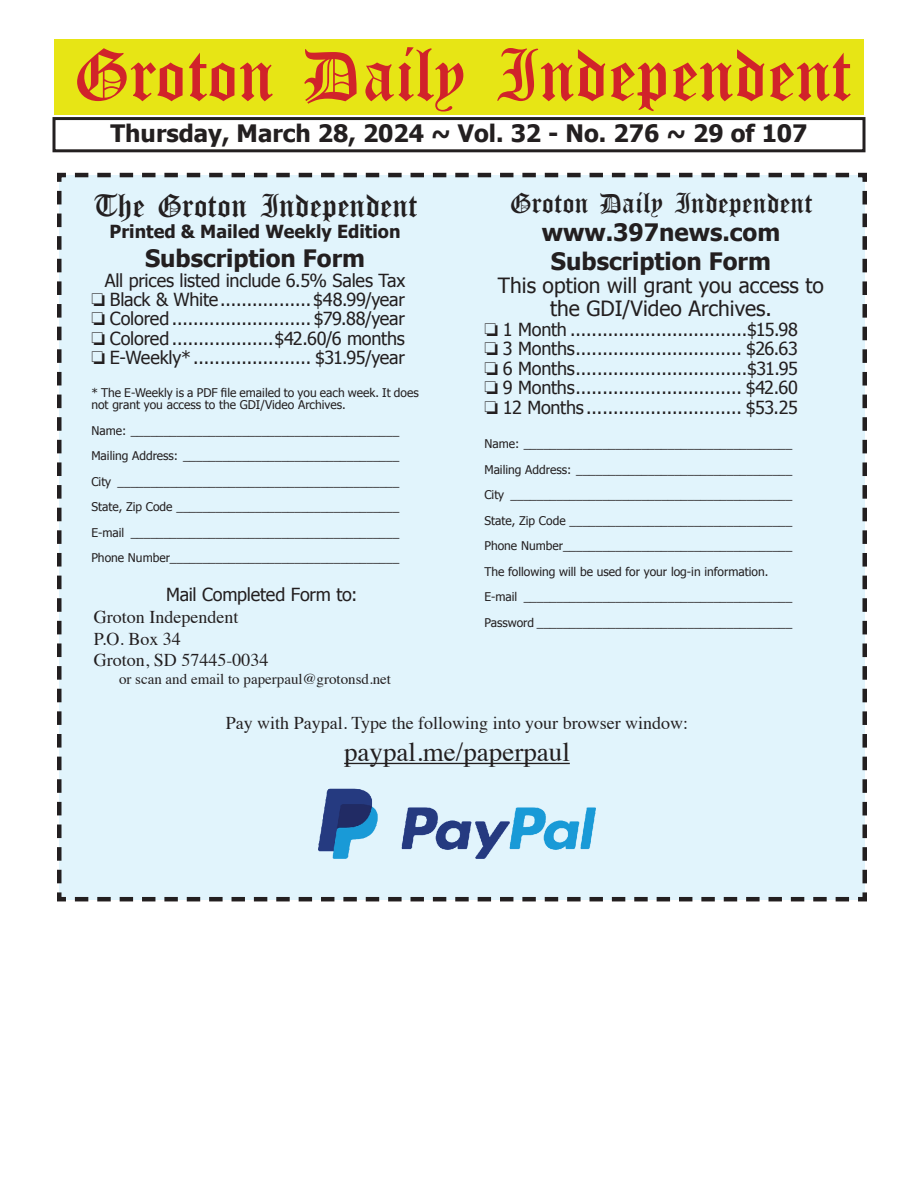
<style>
.page{position:relative;width:918px;height:1188px;background:#fff}
.page>*{position:absolute;margin:0;border:0;box-sizing:border-box;transform-origin:0 0}
.t1{font:54px "Old English Five";color:#d1232a}
.t2{font:27px "Times";color:#231f20}
.t3{font:700 24px/28.8px "Tahoma";color:#231f20;text-align:center}
.t4{font:24px "Old English Five";letter-spacing:-.005em;color:#231f20}
.t5{font:21px/23.1px "Tahoma";color:#231f20;text-align:center}
.t6{font:21px "Old English Five";color:#231f20}
.t7{font:18px/19.5px "Tahoma";letter-spacing:-.01em;color:#231f20;text-align:justify}
.t8{font:18px/21.6px "Times";color:#231f20}
.t9{font:700 18px "Tahoma";color:#231f20}
.t10{font:15px "Times";color:#231f20}
.t11{font:12px/25.5px "Tahoma";color:#231f20}
</style>
<div class="page">
<div style="left:52px;top:117px;width:814px;height:35px;border:3px solid #231f20"></div>
<div style="left:54px;top:40px;width:810px;height:75px;background:#e7e515"></div>
<div style="left:57px;top:172px;width:810px;height:730px;background:#e1f4fc"></div>
<div style="left:91px;top:184px;width:328px;height:404px;background:#e1f4fc"></div>
<img style="left:319px;top:781px;width:276px;height:87px">
<div style="left:94px;top:588px;width:322px;height:99px;background:#e1f4fc"></div>
<hr style="left:344px;top:763px;width:226px;height:1px;background:#231f20">
<h1 class="t1" style="left:73px;top:50px;width:779px">Groton Daily Independent</h1>
<h3 class="t3" style="left:111px;top:117px;width:698px">Thursday, March 28, 2024 ~ Vol. 32 - No. 276 ~ 29 of 107</h3>
<h3 class="t4" style="left:93px;top:194px;width:326px">The Groton Independent</h3>
<h3 class="t9" style="left:110px;top:219px;width:292px">Printed &amp; Mailed Weekly Edition</h3>
<h3 class="t3" style="left:145px;top:242px;width:221px">Subscription Form</h3>
<p class="t7" style="left:91px;top:269px;width:316px;text-indent:13px">All prices listed include 6.5% Sales Tax ❏ Black &amp; White.................$48.99/year ❏ Colored..........................$79.88/year ❏ Colored...................$42.60/6 months ❏ E-Weekly*...................... $31.95/year</p>
<p class="t11" style="left:91px;top:385px;width:329px;line-height:12.8px">* The E-Weekly is a PDF file emailed to you each week. It does not grant you access to the GDI/Video Archives.</p>
<p class="t11" style="left:91px;top:417px;width:309px;text-align:justify">Name: _________________________________________ Mailing Address: _________________________________ City ___________________________________________ State, Zip Code __________________________________ E-mail _________________________________________ Phone Number___________________________________</p>
<h3 class="t7" style="left:166px;top:584px;width:193px">Mail Completed Form to:</h3>
<h3 class="t8" style="left:94px;top:605px;width:176px">Groton Independent<br>P.O. Box 34<br>Groton, SD 57445-0034</h3>
<p class="t10" style="left:119px;top:665px;width:274px">or scan and email to paperpaul@grotonsd.net</p>
<h3 class="t6" style="left:510px;top:193px;width:304px">Groton Daily Independent</h3>
<h3 class="t3" style="left:542px;top:217px;width:240px">www.397news.com<br>Subscription Form</h3>
<h3 class="t5" style="left:498px;top:273px;width:328px">This option will grant you access to the GDI/Video Archives.</h3>
<p class="t7" style="left:484px;top:319px;width:315px">❏ 1 Month .................................$15.98 ❏ 3 Months............................... $26.63 ❏ 6 Months................................$31.95 ❏ 9 Months............................... $42.60 ❏ 12 Months ............................. $53.25</p>
<p class="t11" style="left:484px;top:431px;width:309px">Name: _________________________________________ Mailing Address: _________________________________ City ___________________________________________ State, Zip Code __________________________________ Phone Number___________________________________ The following will be used for your log-in information.<br>E-mail _________________________________________ Password _______________________________________</p>
<h3 class="t8" style="left:226px;top:711px;width:464px">Pay with Paypal. Type the following into your browser window:</h3>
<h2 class="t2" style="left:344px;top:727px;width:227px">paypal.me/paperpaul</h2>
</div>
